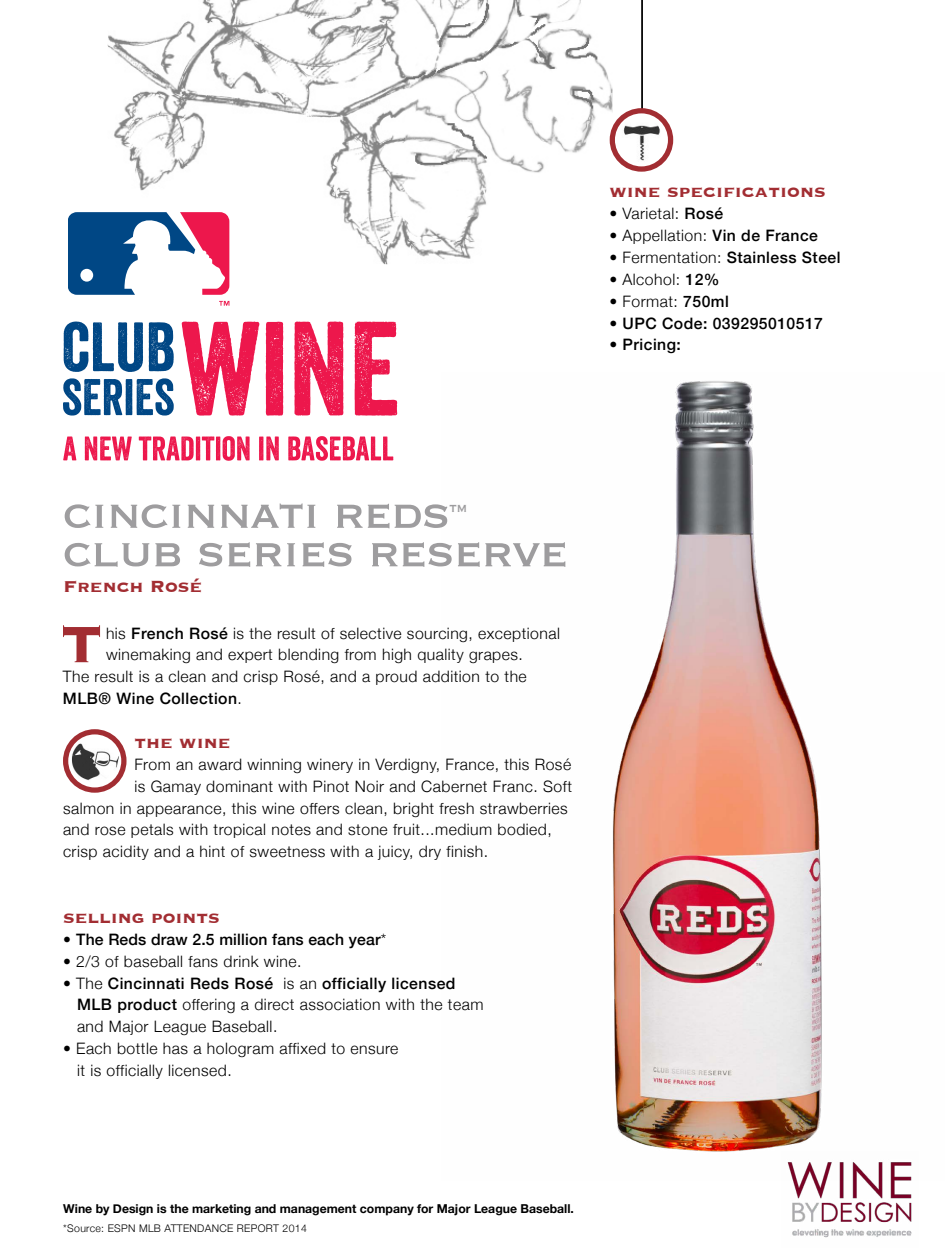
<style>
.page{position:relative;width:945px;height:1260px;background:#fff}
.page>*{position:absolute;margin:0;border:0;box-sizing:border-box;transform-origin:0 0}
.t1{font:700 66.85px "Copperplate";color:#a22d32}
.t2{font:52.5px "Copperplate";letter-spacing:-.03em;color:#9e9d9f}
.t3{font:22.75px "Copperplate";color:#9e9d9f}
.t4{font:700 21px "Copperplate";color:#a22d32}
.t5{font:300 15.75px/21.9px "Helvetica Neue";letter-spacing:.03em;color:#000}
.t6{font:500 15.75px "Helvetica Neue";letter-spacing:.03em;color:#000}
.t7{font:500 15.75px "Helvetica Neue";letter-spacing:.01em;color:#000}
.t8{font:700 12.25px "Helvetica Neue";color:#000}
.t9{font:300 10.5px "Helvetica Neue";letter-spacing:.03em;color:#000}
.s1{font-weight:500}
.s2{font-weight:300}
</style>
<div class="page">
<img style="left:108px;top:0;width:505px;height:265px">
<hr style="left:641px;top:0;width:2px;height:160px;background:#000">
<svg style="left:612px;top:111px;width:59px;height:58px"></svg>
<div style="left:610px;top:108px;width:63px;height:64px;border:5px solid #a22d32;border-radius:50%"></div>
<img style="left:622px;top:123px;width:39px;height:41px">
<svg style="left:66px;top:732px;width:58px;height:58px"></svg>
<div style="left:63px;top:729px;width:64px;height:64px;border:5px solid #a22d32;border-radius:50%"></div>
<img style="left:71px;top:744px;width:48px;height:41px">
<img style="left:792px;top:1181px;width:120px;height:57px">
<svg style="left:182px;top:322px;width:77px;height:94px"></svg>
<svg style="left:266px;top:322px;width:17px;height:94px;background:#ed1c50"></svg>
<svg style="left:294px;top:322px;width:49px;height:94px"></svg>
<svg style="left:355px;top:322px;width:42px;height:94px"></svg>
<svg style="left:64px;top:322px;width:79px;height:50px"></svg>
<svg style="left:149px;top:322px;width:25px;height:49px"></svg>
<svg style="left:63px;top:378px;width:111px;height:38px"></svg>
<svg style="left:219px;top:301px;width:10px;height:5px"></svg>
<svg style="left:68px;top:212px;width:161px;height:83px"></svg>
<svg style="left:63px;top:436px;width:330px;height:25px"></svg>
<img style="left:613px;top:381px;width:299px;height:800px">
<h3 class="t4" style="left:609px;top:178px;width:218px">wine specifications</h3>
<p class="t5" style="left:609px;top:202px;width:115px"><span class="s1">•</span> Varietal: <span class="s1">Rosé</span></p>
<p class="t6" style="left:609px;top:223px;width:210px">• <span class="s2">Appellation:</span> Vin de France</p>
<p class="t6" style="left:609px;top:245px;width:233px">• <span class="s2">Fermentation:</span> Stainless Steel</p>
<p class="t5" style="left:609px;top:267px;width:112px"><span class="s1">•</span> Alcohol: <span class="s1">12%</span></p>
<p class="t5" style="left:609px;top:289px;width:121px"><span class="s1">•</span> Format: <span class="s1">750ml</span></p>
<p class="t6" style="left:609px;top:310px;width:215px">• UPC Code: 039295010517</p>
<p class="t6" style="left:609px;top:332px;width:73px">• Pricing:</p>
<h2 class="t2" style="left:63px;top:479px;width:389px">cincinnati reds</h2>
<h3 class="t3" style="left:449px;top:496px;width:19px">™</h3>
<h2 class="t2" style="left:63px;top:518px;width:507px">club series reserve</h2>
<h3 class="t4" style="left:63px;top:572px;width:141px">French Rosé</h3>
<h1 class="t1" style="left:61px;top:600px;width:42px">T</h1>
<p class="t5" style="left:106px;top:621px;width:455px">his <span class="s1">French Rosé</span> is the result of selective sourcing, exceptional</p>
<p class="t5" style="left:106px;top:643px;width:418px">winemaking and expert blending from high quality grapes.</p>
<p class="t5" style="left:63px;top:665px;width:465px">The result is a clean and crisp Rosé, and a proud addition to the</p>
<p class="t6" style="left:63px;top:686px;width:181px">MLB® Wine Collection<span class="s2">.</span></p>
<h3 class="t4" style="left:134px;top:728px;width:98px">the wine</h3>
<p class="t5" style="left:134px;top:752px;width:438px">From an award winning winery in Verdigny, France, this Rosé</p>
<p class="t5" style="left:134px;top:774px;width:439px">is Gamay dominant with Pinot Noir and Cabernet Franc. Soft</p>
<p class="t5" style="left:63px;top:796px;width:506px">salmon in appearance, this wine offers clean, bright fresh strawberries</p>
<p class="t5" style="left:63px;top:818px;width:490px">and rose petals with tropical notes and stone fruit...medium bodied,</p>
<p class="t5" style="left:63px;top:840px;width:427px">crisp acidity and a hint of sweetness with a juicy, dry finish.</p>
<h3 class="t4" style="left:63px;top:903px;width:158px">selling points</h3>
<p class="t7" style="left:63px;top:927px;width:325px">• The Reds draw 2.5 million fans each year<span class="s2">*</span></p>
<p class="t5" style="left:63px;top:949px;width:240px"><span class="s1">•</span> 2/3 of baseball fans drink wine.</p>
<p class="t5" style="left:77px;top:971px;width:408px;text-indent:-14px"><span class="s1">•</span> The <span class="s1">Cincinnati Reds Rosé</span> is an <span class="s1">officially licensed<br>MLB product</span> offering a direct association with the team and Major League Baseball.</p>
<p class="t5" style="left:77px;top:1037px;width:323px;text-indent:-14px">• Each bottle has a hologram affixed to ensure it is officially licensed.</p>
<p class="t8" style="left:63px;top:1199px;width:512px">Wine by Design is the marketing and management company for Major League Baseball.</p>
<p class="t9" style="left:63px;top:1220px;width:245px">*Source: ESPN MLB ATTENDANCE REPORT 2014</p>
</div>
